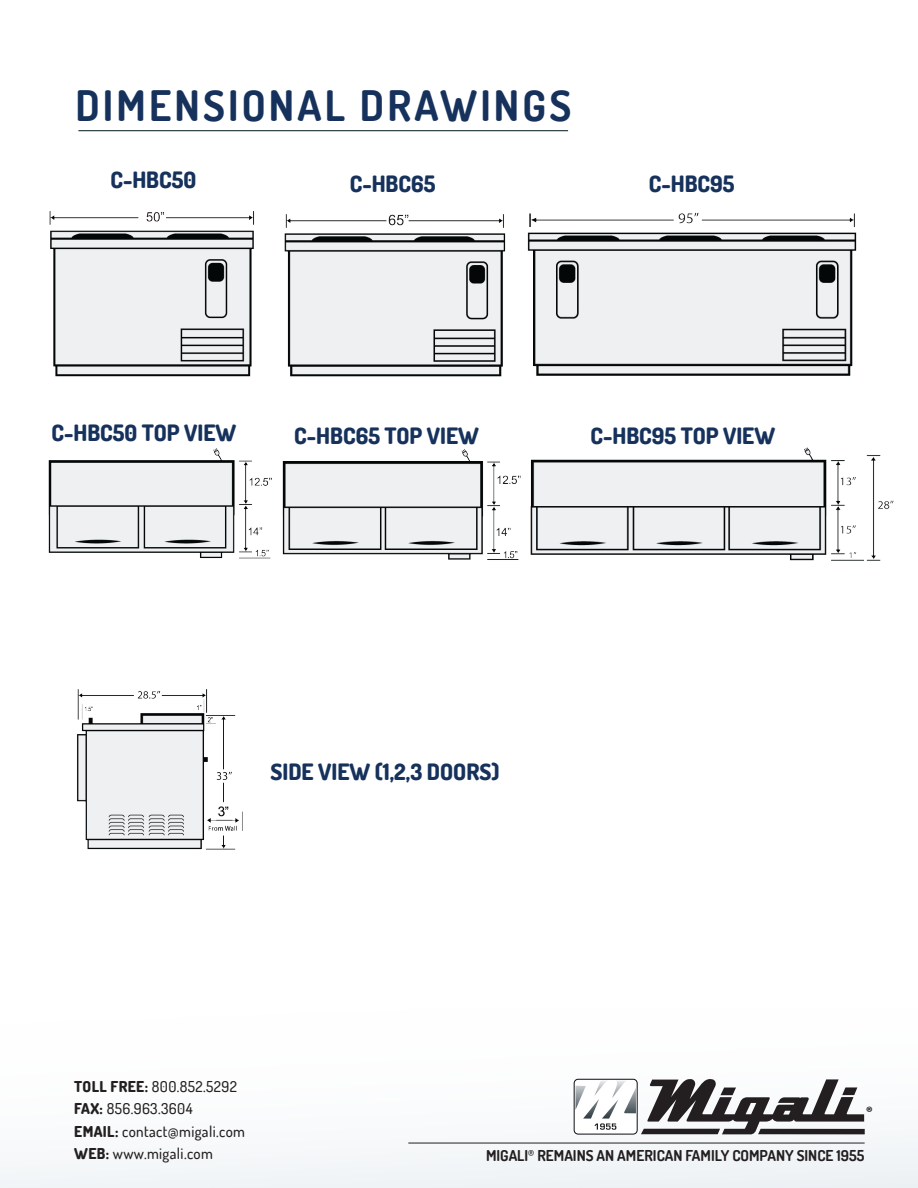
<style>
.page{position:relative;width:918px;height:1188px;background:#fff}
.page>*{position:absolute;margin:0;border:0;box-sizing:border-box;transform-origin:0 0}
.t1{font:700 42px "Dosis";letter-spacing:.075em;color:#16325c}
.t2{font:800 22.5px "Dosis";color:#16325c}
.t3{font:900 15.15px "Myriad Pro";color:#231f20}
.t4{font:500 15px "Dosis";letter-spacing:.025em;color:#231f20}
.t5{font:700 15px "Dosis";color:#231f20}
.s1{font-weight:800}
</style>
<div class="page">
<div style="left:0;top:1007px;width:918px;height:181px;background:#fbfcfd"></div>
<hr style="left:408px;top:1143px;width:457px;height:1px;background:#231f20">
<hr style="left:78px;top:130px;width:490px;height:1px;background:#1c3139">
<div style="left:574px;top:1079px;width:63px;height:55px;background:#fff;border-radius:4px"></div>
<div style="left:574px;top:1079px;width:63px;height:55px;border:1px solid #0b0d10;border-radius:4px"></div>
<svg style="left:641px;top:1079px;width:224px;height:55px"></svg>
<img style="left:576px;top:1081px;width:60px;height:38px">
<svg style="left:594px;top:1123px;width:22px;height:7px"></svg>
<img style="left:284px;top:214px;width:222px;height:163px">
<img style="left:282px;top:449px;width:239px;height:111px">
<img style="left:527px;top:212px;width:330px;height:164px">
<img style="left:530px;top:447px;width:364px;height:114px">
<img style="left:49px;top:211px;width:205px;height:166px">
<img style="left:48px;top:448px;width:224px;height:111px">
<img style="left:77px;top:689px;width:166px;height:161px">
<div style="left:112px;top:557px;width:64px;height:13px;background:#fff"></div>
<div style="left:361px;top:557px;width:63px;height:13px;background:#fff"></div>
<div style="left:651px;top:560px;width:63px;height:13px;background:#fff"></div>
<p class="t1" style="left:75px;top:78px;width:497px">DIMENSIONAL DRAWINGS</p>
<p class="t2" style="left:110px;top:166px;width:87px">C-HBC50</p>
<p class="t2" style="left:350px;top:169px;width:87px">C-HBC65</p>
<p class="t2" style="left:649px;top:169px;width:87px">C-HBC95</p>
<p class="t2" style="left:51px;top:419px;width:186px">C-HBC50 TOP VIEW</p>
<p class="t2" style="left:294px;top:422px;width:186px">C-HBC65 TOP VIEW</p>
<p class="t2" style="left:590px;top:422px;width:186px">C-HBC95 TOP VIEW</p>
<p class="t2" style="left:270px;top:757px;width:231px">SIDE VIEW (1,2,3 DOORS)</p>
<p class="t4" style="left:74px;top:1076px;width:164px"><span class="s1">TOLL FREE:</span> 800.852.5292</p>
<p class="t4" style="left:74px;top:1099px;width:120px"><span class="s1">FAX:</span> 856.963.3604</p>
<p class="t4" style="left:74px;top:1121px;width:172px"><span class="s1">EMAIL:</span> contact@migali.com</p>
<p class="t4" style="left:74px;top:1144px;width:140px"><span class="s1">WEB:</span> www.migali.com</p>
<p class="t3" style="left:866px;top:1102px;width:9px">®</p>
<p class="t5" style="left:486px;top:1146px;width:380px">MIGALI<sup>®</sup> REMAINS AN AMERICAN FAMILY COMPANY SINCE 1955</p>
</div>
